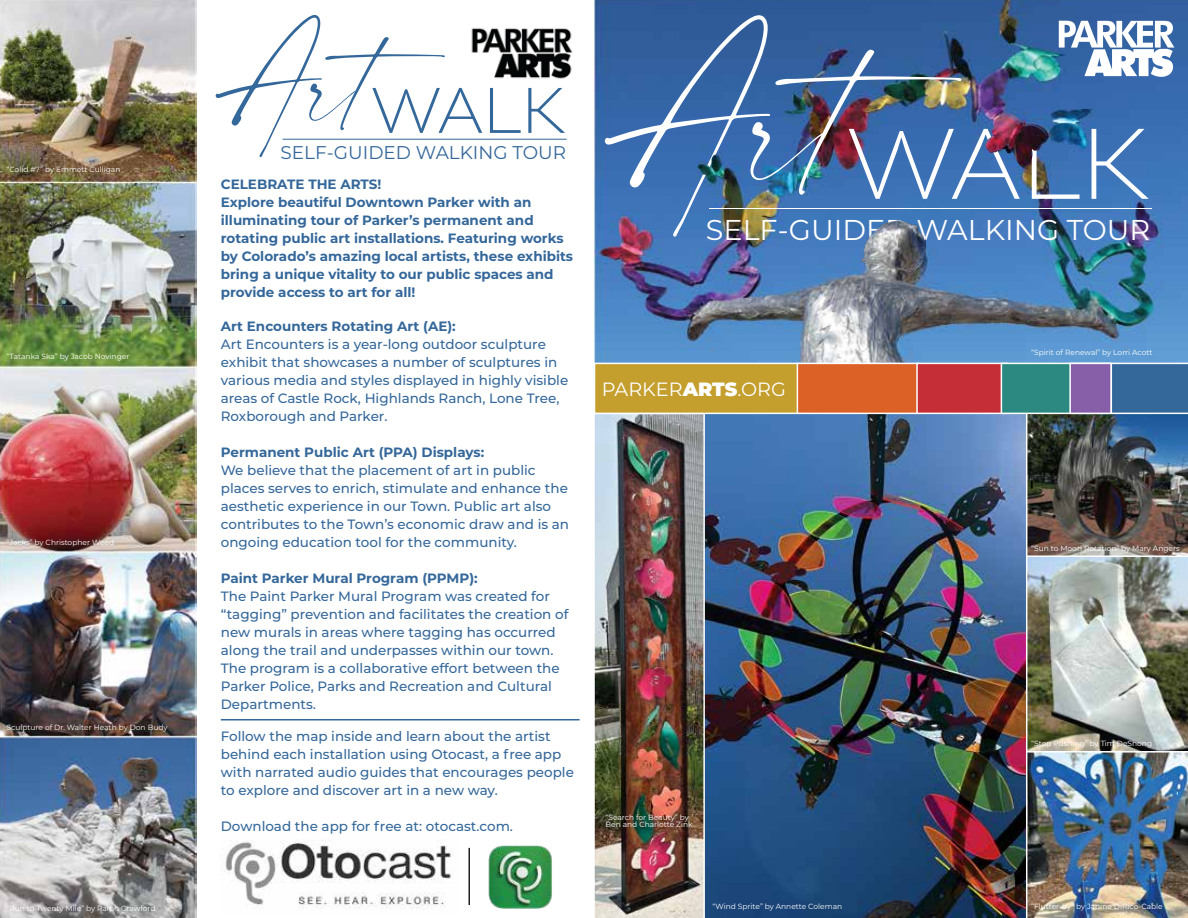
<style>
.page{position:relative;width:1188px;height:918px;background:#fff}
.page>*{position:absolute;margin:0;border:0;box-sizing:border-box;transform-origin:0 0}
.t1{font:28.65px "Montserrat";color:#fff}
.t2{font:19.2px "Montserrat";color:#fff}
.t3{font:18.45px "Montserrat";color:#34679a}
.t4{font:500 13.5px/18px "Montserrat";color:#34679a}
.t5{font:700 13.5px/18px "Montserrat";color:#34679a}
.t6{font:7.5px/6.6px "Montserrat";color:#fff}
.s1{font-weight:900}
</style>
<div class="page">
<img style="left:225px;top:840px;width:229px;height:70px">
<img style="left:1028px;top:414px;width:160px;height:141px">
<img style="left:594px;top:414px;width:109px;height:504px">
<img style="left:482px;top:28px;width:91px;height:51px">
<img style="left:593px;top:0;width:595px;height:378px">
<img style="left:605px;top:15px;width:415px;height:222px">
<svg style="left:1032px;top:129px;width:48px;height:70px"></svg>
<svg style="left:1092px;top:129px;width:57px;height:70px"></svg>
<hr style="left:709px;top:208px;width:442px;height:1px;background:#fff">
<svg style="left:1059px;top:21px;width:115px;height:56px"></svg>
<img style="left:0;top:0;width:197px;height:918px">
<svg style="left:216px;top:15px;width:266px;height:142px"></svg>
<svg style="left:490px;top:88px;width:31px;height:45px"></svg>
<svg style="left:528px;top:88px;width:37px;height:45px"></svg>
<img style="left:488px;top:845px;width:64px;height:64px">
<hr style="left:468px;top:848px;width:2px;height:57px;background:#231f20">
<hr style="left:221px;top:719px;width:359px;height:1px;background:#34679a">
<img style="left:697px;top:155px;width:38px;height:29px">
<img style="left:984px;top:114px;width:63px;height:53px">
<img style="left:860px;top:220px;width:65px;height:51px">
<img style="left:1028px;top:555px;width:160px;height:363px">
<img style="left:703px;top:414px;width:325px;height:504px">
<div style="left:594px;top:363px;width:205px;height:51px;background:#c49f2e;border:2px solid #fff"></div>
<div style="left:797px;top:363px;width:122px;height:51px;background:#db6126;border:2px solid #fff"></div>
<div style="left:916px;top:363px;width:92px;height:51px;background:#c62e37;border:2px solid #fff"></div>
<div style="left:1001px;top:363px;width:110px;height:51px;background:#2b8981;border:2px solid #fff"></div>
<div style="left:1069px;top:363px;width:43px;height:51px;background:#875ea8;border:2px solid #fff"></div>
<svg style="left:1111px;top:363px;width:77px;height:51px"></svg>
<p class="t6" style="left:7px;top:166px;width:115px">“Colid #7” by Emmett Culligan</p>
<p class="t6" style="left:7px;top:353px;width:124px">“Tatanka Ska” by Jacob Novinger</p>
<p class="t6" style="left:7px;top:539px;width:109px">“Jacks” by Christopher Weed</p>
<p class="t6" style="left:7px;top:723px;width:162px">Sculpture of Dr. Walter Heath by Don Budy</p>
<p class="t6" style="left:7px;top:905px;width:151px">“Run to Twenty Mile” by Ralph Crawford</p>
<h3 class="t3" style="left:281px;top:140px;width:287px">SELF-GUIDED WALKING TOUR</h3>
<p class="t5" style="left:221px;top:175px;width:354px">CELEBRATE THE ARTS!<br>Explore beautiful Downtown Parker with an illuminating tour of Parker’s permanent and rotating public art installations. Featuring works by Colorado’s amazing local artists, these exhibits bring a unique vitality to our public spaces and provide access to art for all!</p>
<p class="t5" style="left:221px;top:317px;width:237px">Art Encounters Rotating Art (AE):</p>
<p class="t4" style="left:221px;top:335px;width:349px">Art Encounters is a year-long outdoor sculpture exhibit that showcases a number of sculptures in various media and styles displayed in highly visible areas of Castle Rock, Highlands Ranch, Lone Tree, Roxborough and Parker.</p>
<p class="t5" style="left:221px;top:443px;width:265px">Permanent Public Art (PPA) Displays:</p>
<p class="t4" style="left:221px;top:461px;width:350px">We believe that the placement of art in public places serves to enrich, stimulate and enhance the aesthetic experience in our Town. Public art also contributes to the Town’s economic draw and is an ongoing education tool for the community.</p>
<p class="t5" style="left:221px;top:569px;width:258px">Paint Parker Mural Program (PPMP):</p>
<p class="t4" style="left:221px;top:587px;width:349px">The Paint Parker Mural Program was created for “tagging” prevention and facilitates the creation of new murals in areas where tagging has occurred along the trail and underpasses within our town.<br>The program is a collaborative effort between the Parker Police, Parks and Recreation and Cultural Departments.</p>
<p class="t4" style="left:221px;top:727px;width:355px">Follow the map inside and learn about the artist behind each installation using Otocast, a free app with narrated audio guides that encourages people to explore and discover art in a new way.</p>
<p class="t4" style="left:221px;top:817px;width:294px">Download the app for free at: otocast.com.</p>
<h1 class="t1" style="left:706px;top:210px;width:446px">SELF-GUIDED WALKING TOUR</h1>
<h2 class="t2" style="left:602px;top:376px;width:186px">PARKER<span class="s1">ARTS</span>.ORG</h2>
<p class="t6" style="left:606px;top:814px;width:89px">“Search for Beauty” by<br>Ben and Charlotte Zink</p>
<p class="t6" style="left:1031px;top:349px;width:123px">“Spirit of Renewal” by Lorri Acott</p>
<p class="t6" style="left:1031px;top:544px;width:150px">“Sun to Moon Rotation” by Mary Angers</p>
<p class="t6" style="left:1031px;top:740px;width:122px">“Stop Pushing” by Tim DeShong</p>
<p class="t6" style="left:713px;top:903px;width:131px">“Wind Sprite” by Annette Coleman</p>
<p class="t6" style="left:1031px;top:903px;width:133px">“Flutter-by” by Janine DiRico-Cable</p>
</div>
